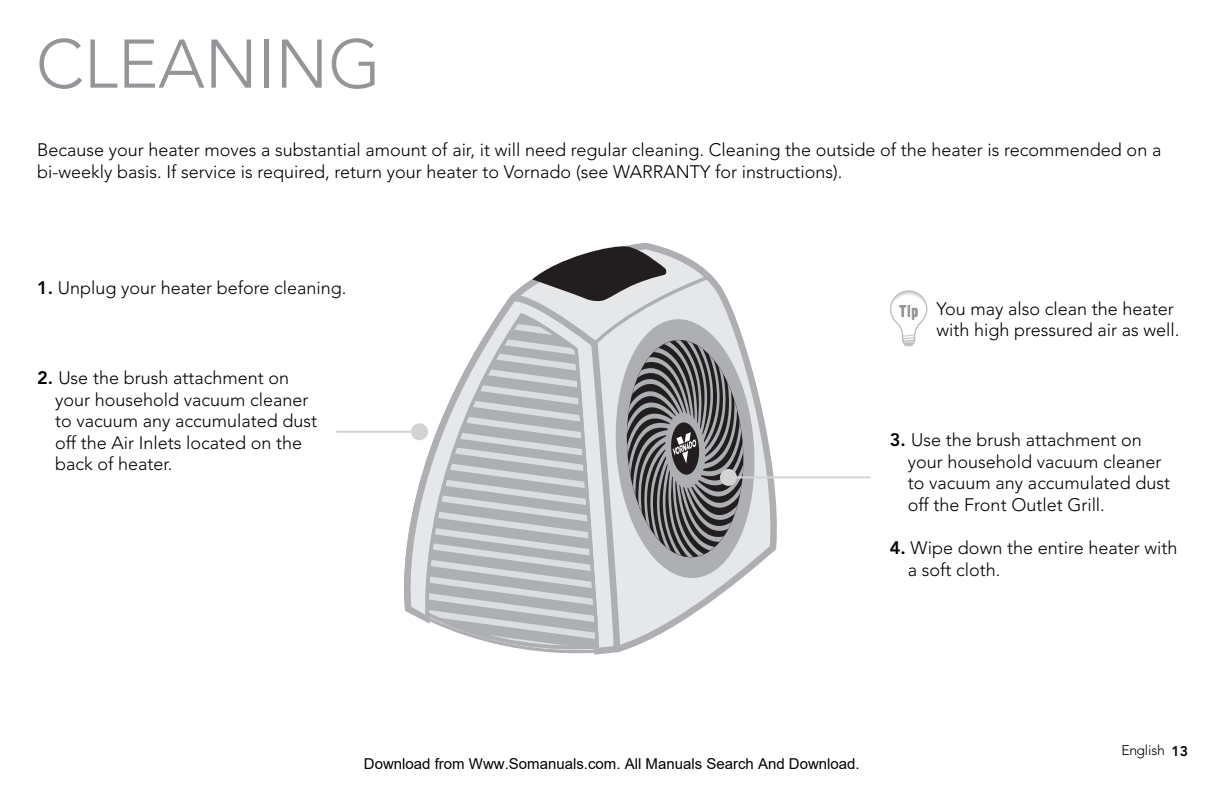
<style>
.page{position:relative;width:1224px;height:792px;background:#fff}
.page>*{position:absolute;margin:0;border:0;box-sizing:border-box;transform-origin:0 0}
.t1{font:300 68px "Avenir";color:#939598}
.t2{font:300 18px/21.6px "Avenir";color:#000}
.t3{font:15px "Arial";color:#000}
.t4{font:300 14px "Avenir";letter-spacing:-.02em;color:#000}
.s1{font-weight:800}
</style>
<div class="page">
<svg style="left:622px;top:242px;width:159px;height:409px"></svg>
<svg style="left:404px;top:428px;width:218px;height:227px"></svg>
<svg style="left:747px;top:316px;width:12px;height:265px"></svg>
<svg style="left:426px;top:244px;width:321px;height:404px"></svg>
<div style="left:411px;top:423px;width:17px;height:17px;background:#d1d3d4;border-radius:50%"></div>
<hr style="left:337px;top:431px;width:75px;height:2px;background:#d1d3d4">
<div style="left:720px;top:469px;width:17px;height:17px;background:#d1d3d4;border-radius:50%"></div>
<hr style="left:736px;top:476px;width:134px;height:2px;background:#d1d3d4">
<svg style="left:890px;top:290px;width:37px;height:56px"></svg>
<h1 class="t1" style="left:36px;top:24px;width:347px">CLEANING</h1>
<p class="t2" style="left:37px;top:139px;width:1126px">Because your heater moves a substantial amount of air, it will need regular cleaning. Cleaning the outside of the heater is recommended on a bi-weekly basis. If service is required, return your heater to Vornado (see WARRANTY for instructions).</p>
<p class="t2" style="left:37px;top:277px;width:311px"><span class="s1">1.</span> Unplug your heater before cleaning.</p>
<p class="t2" style="left:55px;top:367px;width:264px;text-indent:-18px"><span class="s1">2.</span> Use the brush attachment on your household vacuum cleaner to vacuum any accumulated dust off the Air Inlets located on the back of heater.</p>
<p class="t2" style="left:936px;top:298px;width:245px">You may also clean the heater with high pressured air as well.</p>
<p class="t2" style="left:908px;top:429px;width:264px;text-indent:-18px"><span class="s1">3.</span> Use the brush attachment on your household vacuum cleaner to vacuum any accumulated dust off the Front Outlet Grill.</p>
<p class="t2" style="left:908px;top:537px;width:271px;text-indent:-18px"><span class="s1">4.</span> Wipe down the entire heater with a soft cloth.</p>
<p class="t3" style="left:364px;top:755px;width:497px">Download from Www.Somanuals.com. All Manuals Search And Download.</p>
<p class="t4" style="left:1122px;top:742px;width:68px">English <span class="s1">13</span></p>
</div>
